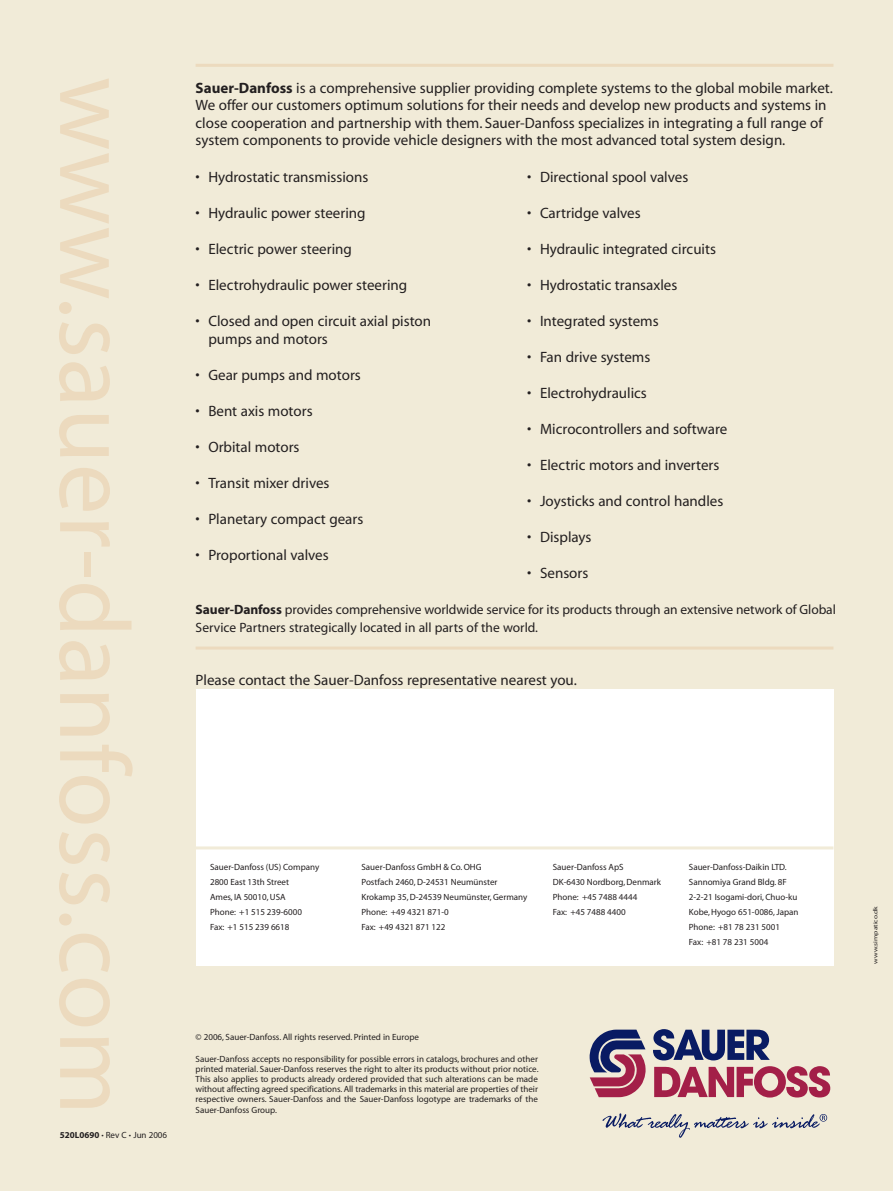
<style>
.page{position:relative;width:893px;height:1191px;background:#f1ebd8}
.page>*{position:absolute;margin:0;border:0;box-sizing:border-box;transform-origin:0 0}
.Normal{font:100.5px "Myriad";letter-spacing:.005em;color:#ecdabe}
.Normal-2{font:15px "Myriad";color:#231f20}
.Normal-3{font:13.5px/17.5px "Myriad";letter-spacing:-.005em;color:#231f20}
.t1{font:9px "Myriad";color:#231f20}
.Normal-4{font:6px "Myriad Pro";color:#231f20;scale:1.25 1}
.s1{font-weight:700}
</style>
<div class="page">
<div style="left:196px;top:689px;width:637px;height:276px;background:#fff"></div>
<svg style="left:653px;top:1029px;width:117px;height:31px"></svg>
<svg style="left:654px;top:1066px;width:176px;height:31px"></svg>
<svg style="left:589px;top:1029px;width:57px;height:68px"></svg>
<svg style="left:602px;top:1113px;width:225px;height:24px"></svg>
<hr style="left:196px;top:64px;width:637px;height:3px;background:#ecdabe">
<hr style="left:196px;top:646px;width:637px;height:3px;background:#ecdabe">
<hr style="left:196px;top:846px;width:637px;height:3px;background:#f1ebd8">
<p class="Normal" style="left:144px;top:77px;width:1039px;rotate:90deg">www.sauer-danfoss.com</p>
<p class="Normal-2" style="left:196px;top:80px;width:639px"><span class="s1">Sauer-Danfoss</span> is a comprehensive supplier providing complete systems to the global mobile market.</p>
<p class="Normal-2" style="left:196px;top:98px;width:632px">We offer our customers optimum solutions for their needs and develop new products and systems in</p>
<p class="Normal-2" style="left:196px;top:115px;width:629px">close cooperation and partnership with them. Sauer-Danfoss specializes in integrating a full range of</p>
<p class="Normal-2" style="left:196px;top:133px;width:591px">system components to provide vehicle designers with the most advanced total system design.</p>
<p class="Normal-2" style="left:196px;top:170px;width:174px">• Hydrostatic transmissions</p>
<p class="Normal-2" style="left:196px;top:206px;width:171px">• Hydraulic power steering</p>
<p class="Normal-2" style="left:196px;top:242px;width:158px">• Electric power steering</p>
<p class="Normal-2" style="left:196px;top:278px;width:213px">• Electrohydraulic power steering</p>
<p class="Normal-2" style="left:196px;top:314px;width:237px">• Closed and open circuit axial piston</p>
<p class="Normal-2" style="left:208px;top:332px;width:121px">pumps and motors</p>
<p class="Normal-2" style="left:196px;top:368px;width:167px">• Gear pumps and motors</p>
<p class="Normal-2" style="left:196px;top:404px;width:118px">• Bent axis motors</p>
<p class="Normal-2" style="left:196px;top:440px;width:105px">• Orbital motors</p>
<p class="Normal-2" style="left:196px;top:476px;width:135px">• Transit mixer drives</p>
<p class="Normal-2" style="left:196px;top:512px;width:169px">• Planetary compact gears</p>
<p class="Normal-2" style="left:196px;top:548px;width:135px">• Proportional valves</p>
<p class="Normal-2" style="left:527px;top:170px;width:163px">• Directional spool valves</p>
<p class="Normal-2" style="left:527px;top:206px;width:115px">• Cartridge valves</p>
<p class="Normal-2" style="left:527px;top:242px;width:190px">• Hydraulic integrated circuits</p>
<p class="Normal-2" style="left:527px;top:278px;width:152px">• Hydrostatic transaxles</p>
<p class="Normal-2" style="left:527px;top:314px;width:133px">• Integrated systems</p>
<p class="Normal-2" style="left:527px;top:350px;width:125px">• Fan drive systems</p>
<p class="Normal-2" style="left:527px;top:386px;width:121px">• Electrohydraulics</p>
<p class="Normal-2" style="left:527px;top:422px;width:202px">• Microcontrollers and software</p>
<p class="Normal-2" style="left:527px;top:458px;width:194px">• Electric motors and inverters</p>
<p class="Normal-2" style="left:527px;top:494px;width:198px">• Joysticks and control handles</p>
<p class="Normal-2" style="left:527px;top:530px;width:66px">• Displays</p>
<p class="Normal-2" style="left:527px;top:566px;width:63px">• Sensors</p>
<p class="Normal-3" style="left:196px;top:601px;width:642px"><span class="s1">Sauer-Danfoss</span> provides comprehensive worldwide service for its products through an extensive network of Global<br>Service Partners strategically located in all parts of the world.</p>
<p class="Normal-2" style="left:196px;top:672px;width:383px">Please contact the Sauer-Danfoss representative nearest you.</p>
<p class="t1" style="left:210px;top:862px;width:111px">Sauer-Danfoss (US) Company</p>
<p class="t1" style="left:210px;top:877px;width:80px">2800 East 13th Street</p>
<p class="t1" style="left:210px;top:892px;width:77px">Ames, IA 50010, USA</p>
<p class="t1" style="left:210px;top:907px;width:93px">Phone: +1 515 239-6000</p>
<p class="t1" style="left:210px;top:922px;width:81px">Fax: +1 515 239 6618</p>
<p class="t1" style="left:361px;top:862px;width:122px">Sauer-Danfoss GmbH &amp; Co. OHG</p>
<p class="t1" style="left:361px;top:877px;width:138px">Postfach 2460, D-24531 Neumünster</p>
<p class="t1" style="left:361px;top:892px;width:167px">Krokamp 35, D-24539 Neumünster, Germany</p>
<p class="t1" style="left:361px;top:907px;width:89px">Phone: +49 4321 871-0</p>
<p class="t1" style="left:361px;top:922px;width:86px">Fax: +49 4321 871 122</p>
<p class="t1" style="left:553px;top:862px;width:72px">Sauer-Danfoss ApS</p>
<p class="t1" style="left:553px;top:877px;width:110px">DK-6430 Nordborg, Denmark</p>
<p class="t1" style="left:553px;top:892px;width:86px">Phone: +45 7488 4444</p>
<p class="t1" style="left:553px;top:907px;width:74px">Fax: +45 7488 4400</p>
<p class="t1" style="left:689px;top:862px;width:99px">Sauer-Danfoss-Daikin LTD.</p>
<p class="t1" style="left:689px;top:877px;width:99px">Sannomiya Grand Bldg. 8F</p>
<p class="t1" style="left:689px;top:892px;width:110px">2-2-21 Isogami-dori, Chuo-ku</p>
<p class="t1" style="left:689px;top:907px;width:111px">Kobe, Hyogo 651-0086, Japan</p>
<p class="t1" style="left:689px;top:922px;width:93px">Phone: +81 78 231 5001</p>
<p class="t1" style="left:689px;top:937px;width:81px">Fax: +81 78 231 5004</p>
<p class="t1" style="left:196px;top:1032px;width:225px">© 2006, Sauer-Danfoss. All rights reserved. Printed in Europe</p>
<p class="t1" style="left:196px;top:1054px;width:344px">Sauer-Danfoss accepts no responsibility for possible errors in catalogs, brochures and other</p>
<p class="t1" style="left:196px;top:1064px;width:344px">printed material. Sauer-Danfoss reserves the right to alter its products without prior notice.</p>
<p class="t1" style="left:196px;top:1074px;width:344px">This also applies to products already ordered provided that such alterations can be made</p>
<p class="t1" style="left:196px;top:1084px;width:344px">without affecting agreed specifications. All trademarks in this material are properties of their</p>
<p class="t1" style="left:196px;top:1095px;width:344px">respective owners. Sauer-Danfoss and the Sauer-Danfoss logotype are trademarks of the</p>
<p class="t1" style="left:196px;top:1105px;width:83px">Sauer-Danfoss Group.</p>
<p class="t1" style="left:60px;top:1130px;width:109px"><span class="s1">520L0690 ·</span> Rev C <span class="s1">·</span> Jun 2006</p>
<p class="Normal-4" style="left:872px;top:963px;width:48px;rotate:-90deg">www.simpatico.dk</p>
</div>
